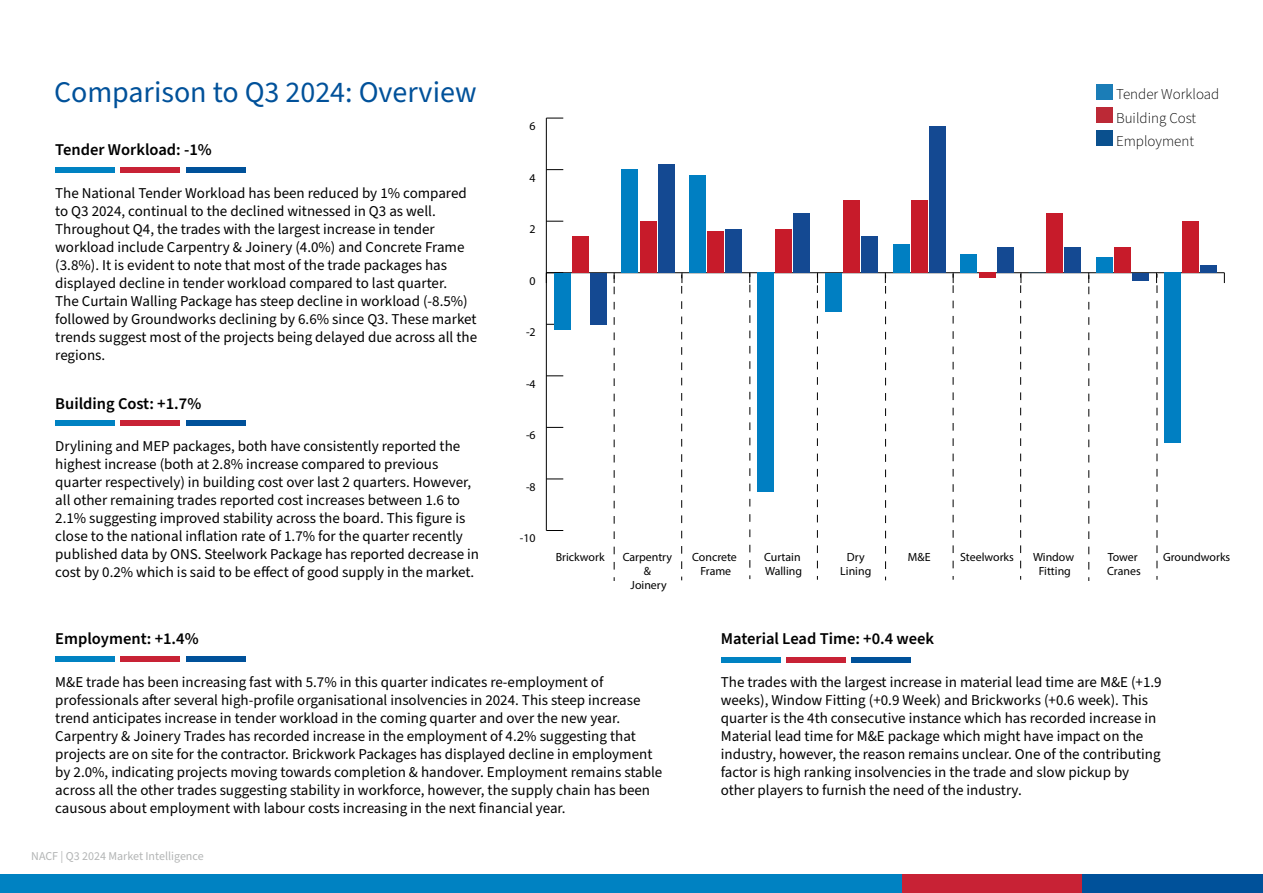
<style>
.page{position:relative;width:1263px;height:893px;background:#fff}
.page>*{position:absolute;margin:0;border:0;box-sizing:border-box;transform-origin:0 0}
.t1{font:30px "Source Sans Pro";color:#00519a}
.t2{font:600 16.5px "Source Sans Pro";color:#000}
.t3{font:15px/18px "Source Sans Pro";color:#000}
.t4{font:300 15px/23.4px "Source Sans Pro";color:#000}
.t5{font:12px "Source Sans Pro";color:#b3b5b5}
.t6{font:11.85px/14.2px "Myriad Pro";color:#000;text-align:center}
</style>
<div class="page">
<div style="left:0;top:875px;width:1261px;height:18px;background:#0082c2"></div>
<div style="left:902px;top:875px;width:181px;height:18px;background:#c82235"></div>
<div style="left:1083px;top:875px;width:180px;height:18px;background:#00519a"></div>
<div style="left:186px;top:167px;width:60px;height:6px;background:#00519a"></div>
<div style="left:55px;top:167px;width:60px;height:6px;background:#0082c2"></div>
<div style="left:121px;top:167px;width:59px;height:6px;background:#c82235"></div>
<div style="left:186px;top:420px;width:60px;height:6px;background:#00519a"></div>
<div style="left:55px;top:420px;width:60px;height:6px;background:#0082c2"></div>
<div style="left:121px;top:420px;width:59px;height:6px;background:#c82235"></div>
<div style="left:186px;top:656px;width:60px;height:6px;background:#00519a"></div>
<div style="left:55px;top:656px;width:60px;height:6px;background:#0082c2"></div>
<div style="left:121px;top:656px;width:59px;height:6px;background:#c82235"></div>
<div style="left:851px;top:657px;width:60px;height:6px;background:#00519a"></div>
<div style="left:721px;top:657px;width:59px;height:6px;background:#0082c2"></div>
<div style="left:786px;top:657px;width:60px;height:6px;background:#c82235"></div>
<hr style="left:546px;top:272px;width:678px;height:1px;background:#000">
<hr style="left:546px;top:118px;width:1px;height:412px;background:#000">
<svg style="left:546px;top:530px;width:17px;height:1px"></svg>
<svg style="left:546px;top:479px;width:17px;height:1px"></svg>
<svg style="left:546px;top:427px;width:17px;height:1px"></svg>
<svg style="left:546px;top:375px;width:17px;height:1px"></svg>
<svg style="left:547px;top:272px;width:16px;height:2px"></svg>
<svg style="left:546px;top:221px;width:17px;height:1px"></svg>
<svg style="left:546px;top:169px;width:17px;height:1px"></svg>
<svg style="left:546px;top:118px;width:17px;height:1px"></svg>
<div style="left:590px;top:273px;width:16px;height:51px;background:#144992"></div>
<div style="left:658px;top:164px;width:16px;height:109px;background:#144992"></div>
<div style="left:726px;top:229px;width:16px;height:44px;background:#144992"></div>
<div style="left:794px;top:213px;width:16px;height:60px;background:#144992"></div>
<div style="left:861px;top:237px;width:17px;height:36px;background:#144992"></div>
<div style="left:929px;top:126px;width:16px;height:147px;background:#144992"></div>
<div style="left:997px;top:247px;width:16px;height:26px;background:#144992"></div>
<div style="left:1065px;top:247px;width:16px;height:26px;background:#144992"></div>
<div style="left:1132px;top:273px;width:17px;height:7px;background:#144992"></div>
<div style="left:1200px;top:265px;width:17px;height:8px;background:#144992"></div>
<div style="left:572px;top:237px;width:16px;height:36px;background:#c71b2a"></div>
<div style="left:640px;top:221px;width:16px;height:52px;background:#c71b2a"></div>
<div style="left:708px;top:231px;width:16px;height:42px;background:#c71b2a"></div>
<div style="left:775px;top:229px;width:17px;height:44px;background:#c71b2a"></div>
<div style="left:843px;top:201px;width:16px;height:72px;background:#c71b2a"></div>
<div style="left:911px;top:201px;width:16px;height:72px;background:#c71b2a"></div>
<div style="left:979px;top:273px;width:16px;height:5px;background:#c71b2a"></div>
<div style="left:1047px;top:213px;width:16px;height:60px;background:#c71b2a"></div>
<div style="left:1114px;top:247px;width:17px;height:26px;background:#c71b2a"></div>
<div style="left:1182px;top:221px;width:16px;height:52px;background:#c71b2a"></div>
<div style="left:554px;top:273px;width:16px;height:56px;background:#007fc2"></div>
<div style="left:622px;top:170px;width:16px;height:103px;background:#007fc2"></div>
<div style="left:690px;top:175px;width:16px;height:98px;background:#007fc2"></div>
<div style="left:757px;top:273px;width:17px;height:219px;background:#007fc2"></div>
<div style="left:825px;top:273px;width:16px;height:38px;background:#007fc2"></div>
<div style="left:893px;top:244px;width:16px;height:29px;background:#007fc2"></div>
<div style="left:961px;top:255px;width:16px;height:18px;background:#007fc2"></div>
<div style="left:1096px;top:257px;width:17px;height:16px;background:#007fc2"></div>
<div style="left:1164px;top:273px;width:16px;height:170px;background:#007fc2"></div>
<svg style="left:614px;top:273px;width:1px;height:308px"></svg>
<svg style="left:681px;top:273px;width:2px;height:307px"></svg>
<svg style="left:749px;top:273px;width:2px;height:306px"></svg>
<svg style="left:817px;top:273px;width:1px;height:307px"></svg>
<svg style="left:1020px;top:273px;width:2px;height:307px"></svg>
<svg style="left:1088px;top:273px;width:1px;height:308px"></svg>
<svg style="left:1156px;top:273px;width:2px;height:307px"></svg>
<svg style="left:885px;top:273px;width:1px;height:307px"></svg>
<svg style="left:953px;top:273px;width:1px;height:307px"></svg>
<div style="left:1096px;top:84px;width:16px;height:15px;background:#1b7db7"></div>
<div style="left:1096px;top:107px;width:16px;height:16px;background:#bc2936"></div>
<div style="left:1096px;top:131px;width:16px;height:15px;background:#0a508e"></div>
<h1 class="t1" style="left:54px;top:72px;width:424px">Comparison to Q3 2024: Overview</h1>
<p class="t2" style="left:55px;top:139px;width:158px">Tender Workload: -1%</p>
<p class="t3" style="left:55px;top:184px;width:423px">The National Tender Workload has been reduced by 1% compared to Q3 2024, continual to the declined witnessed in Q3 as well.<br>Throughout Q4, the trades with the largest increase in tender workload include Carpentry &amp; Joinery (4.0%) and Concrete Frame (3.8%). It is evident to note that most of the trade packages has displayed decline in tender workload compared to last quarter.<br>The Curtain Walling Package has steep decline in workload (-8.5%) followed by Groundworks declining by 6.6% since Q3. These market trends suggest most of the projects being delayed due across all the regions.</p>
<p class="t2" style="left:55px;top:392px;width:147px">Building Cost: +1.7%</p>
<p class="t3" style="left:55px;top:438px;width:425px">Drylining and MEP packages, both have consistently reported the highest increase (both at 2.8% increase compared to previous quarter respectively) in building cost over last 2 quarters. However, all other remaining trades reported cost increases between 1.6 to 2.1% suggesting improved stability across the board. This figure is close to the national inflation rate of 1.7% for the quarter recently published data by ONS. Steelwork Package has reported decrease in cost by 0.2% which is said to be effect of good supply in the market.</p>
<p class="t6" style="left:530px;top:119px;width:8px">6</p>
<p class="t6" style="left:530px;top:170px;width:8px">4</p>
<p class="t6" style="left:530px;top:222px;width:8px">2</p>
<p class="t6" style="left:530px;top:273px;width:8px">0</p>
<p class="t6" style="left:526px;top:325px;width:11px">-2</p>
<p class="t6" style="left:526px;top:376px;width:11px">-4</p>
<p class="t6" style="left:526px;top:428px;width:11px">-6</p>
<p class="t6" style="left:526px;top:480px;width:11px">-8</p>
<p class="t6" style="left:520px;top:531px;width:17px">-10</p>
<p class="t6" style="left:556px;top:549px;width:50px">Brickwork</p>
<p class="t6" style="left:623px;top:549px;width:51px">Carpentry &amp;<br>Joinery</p>
<p class="t2" style="left:55px;top:628px;width:145px">Employment: +1.4%</p>
<p class="t3" style="left:55px;top:673px;width:608px">M&amp;E trade has been increasing fast with 5.7% in this quarter indicates re-employment of professionals after several high-profile organisational insolvencies in 2024. This steep increase trend anticipates increase in tender workload in the coming quarter and over the new year.<br>Carpentry &amp; Joinery Trades has recorded increase in the employment of 4.2% suggesting that projects are on site for the contractor. Brickwork Packages has displayed decline in employment by 2.0%, indicating projects moving towards completion &amp; handover. Employment remains stable across all the other trades suggesting stability in workforce, however, the supply chain has been causous about employment with labour costs increasing in the next financial year.</p>
<p class="t5" style="left:31px;top:848px;width:174px">NACF | Q3 2024 Market Intelligence</p>
<p class="t4" style="left:1116px;top:83px;width:105px">Tender Workload<br>Building Cost<br>Employment</p>
<p class="t6" style="left:692px;top:549px;width:46px">Concrete<br>Frame</p>
<p class="t6" style="left:764px;top:549px;width:40px;text-align:left">Curtain<br>Walling</p>
<p class="t6" style="left:847px;top:549px;width:19px">Dry</p>
<p class="t6" style="left:908px;top:549px;width:24px">M&amp;E</p>
<p class="t6" style="left:960px;top:549px;width:55px">Steelworks</p>
<p class="t6" style="left:840px;top:564px;width:32px">Lining</p>
<p class="t6" style="left:1033px;top:549px;width:43px">Window<br>Fitting</p>
<p class="t6" style="left:1108px;top:549px;width:31px">Tower</p>
<p class="t6" style="left:1163px;top:549px;width:69px">Groundworks</p>
<p class="t6" style="left:1107px;top:564px;width:35px">Cranes</p>
<p class="t2" style="left:721px;top:628px;width:215px">Material Lead Time: +0.4 week</p>
<p class="t3" style="left:721px;top:673px;width:442px">The trades with the largest increase in material lead time are M&amp;E (+1.9 weeks), Window Fitting (+0.9 Week) and Brickworks (+0.6 week). This quarter is the 4th consecutive instance which has recorded increase in Material lead time for M&amp;E package which might have impact on the industry, however, the reason remains unclear. One of the contributing factor is high ranking insolvencies in the trade and slow pickup by other players to furnish the need of the industry.</p>
</div>
